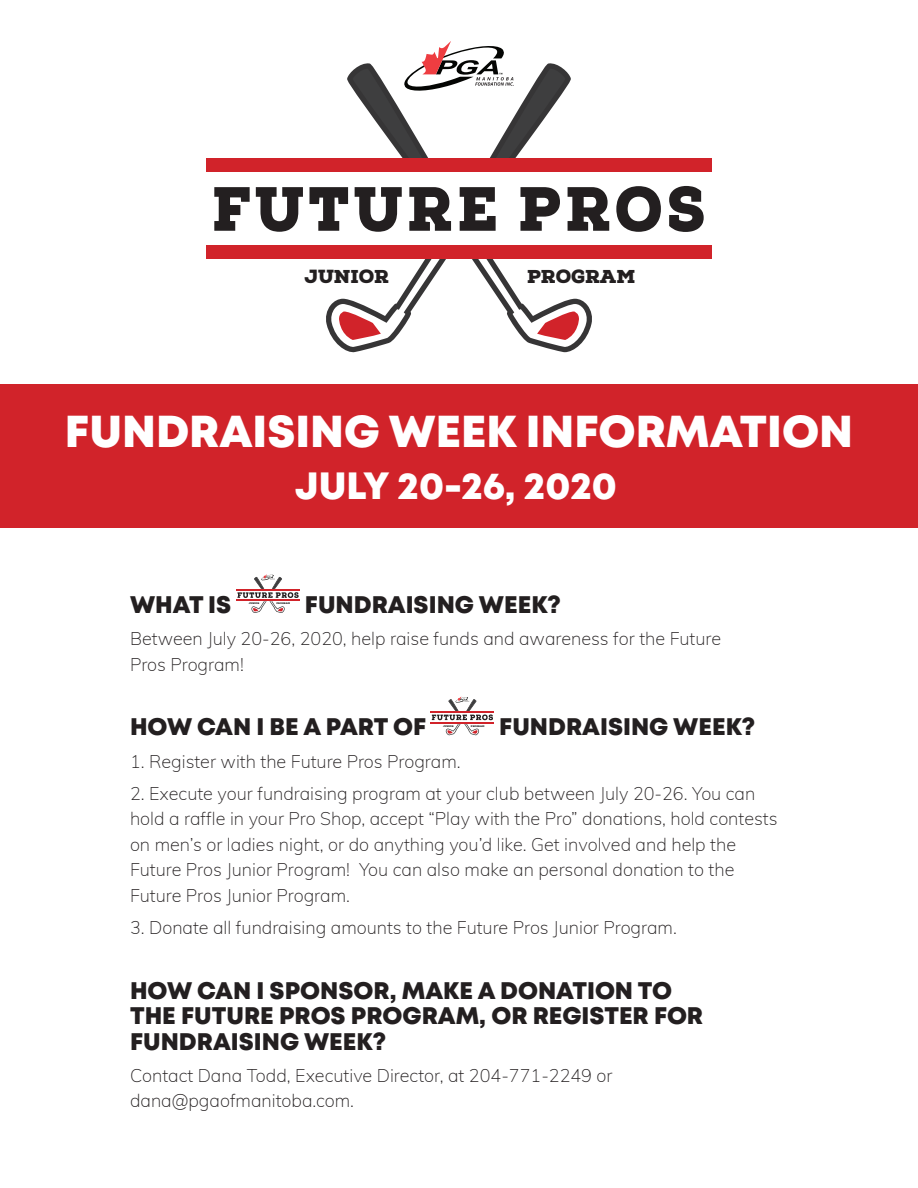
<style>
.page{position:relative;width:918px;height:1188px;background:#fff}
.page>*{position:absolute;margin:0;border:0;box-sizing:border-box;transform-origin:0 0}
.t1{font:44.7px "Mont Heavy DEMO";color:#fff}
.t2{font:37.95px "Mont Heavy DEMO";color:#fff}
.t3{font:24px/25.5px "Mont Heavy DEMO";color:#231f20}
.t4{font:900 18.6px "Nexa Slab";color:#231f20}
.t5{font:200 18px/25.5px "Muli";color:#231f20}
.t6{font:900 2.25px "Nexa Slab";color:#231f20}
</style>
<div class="page">
<hr style="left:236px;top:589px;width:64px;height:1px;background:#d1232a">
<hr style="left:236px;top:600px;width:64px;height:1px;background:#d1232a">
<svg style="left:237px;top:574px;width:62px;height:39px"></svg>
<hr style="left:431px;top:711px;width:63px;height:2px;background:#d1232a">
<hr style="left:431px;top:722px;width:63px;height:2px;background:#d1232a">
<svg style="left:432px;top:696px;width:61px;height:39px"></svg>
<div style="left:0;top:384px;width:918px;height:144px;background:#d1232a"></div>
<svg style="left:471px;top:258px;width:122px;height:94px"></svg>
<svg style="left:325px;top:258px;width:122px;height:95px"></svg>
<svg style="left:214px;top:187px;width:36px;height:44px"></svg>
<svg style="left:256px;top:187px;width:47px;height:45px"></svg>
<svg style="left:309px;top:187px;width:39px;height:44px"></svg>
<svg style="left:355px;top:187px;width:47px;height:45px"></svg>
<svg style="left:409px;top:187px;width:42px;height:44px"></svg>
<svg style="left:460px;top:187px;width:36px;height:44px"></svg>
<svg style="left:520px;top:187px;width:40px;height:44px"></svg>
<svg style="left:568px;top:187px;width:41px;height:44px"></svg>
<svg style="left:616px;top:186px;width:45px;height:46px"></svg>
<svg style="left:669px;top:186px;width:35px;height:46px"></svg>
<div style="left:206px;top:158px;width:506px;height:14px;background:#d1232a"></div>
<div style="left:206px;top:245px;width:506px;height:13px;background:#d1232a"></div>
<svg style="left:347px;top:41px;width:224px;height:117px"></svg>
<p class="t4" style="left:304px;top:265px;width:86px">JUNIOR</p>
<p class="t4" style="left:527px;top:265px;width:110px">PROGRAM</p>
<p class="t1" style="left:65px;top:406px;width:790px">FUNDRAISING WEEK INFORMATION</p>
<p class="t2" style="left:295px;top:464px;width:323px">JULY 20-26, 2020</p>
<p class="t3" style="left:130px;top:593px;width:103px">WHAT IS</p>
<p class="t6" style="left:249px;top:602px;width:12px">JUNIOR</p>
<p class="t6" style="left:277px;top:602px;width:15px">PROGRAM</p>
<p class="t3" style="left:305px;top:593px;width:258px">FUNDRAISING WEEK?</p>
<p class="t5" style="left:130px;top:625px;width:593px">Between July 20-26, 2020, help raise funds and awareness for the Future<br>Pros Program!</p>
<p class="t3" style="left:130px;top:715px;width:298px">HOW CAN I BE A PART OF</p>
<p class="t6" style="left:443px;top:724px;width:12px">JUNIOR</p>
<p class="t6" style="left:471px;top:724px;width:15px">PROGRAM</p>
<p class="t3" style="left:499px;top:715px;width:258px">FUNDRAISING WEEK?</p>
<p class="t5" style="left:130px;top:747px;width:332px">1. Register with the Future Pros Program.</p>
<p class="t5" style="left:130px;top:780px;width:649px">2. Execute your fundraising program at your club between July 20-26. You can hold a raffle in your Pro Shop, accept “Play with the Pro” donations, hold contests on men’s or ladies night, or do anything you’d like. Get involved and help the Future Pros Junior Program! You can also make an personal donation to the Future Pros Junior Program.</p>
<p class="t5" style="left:130px;top:914px;width:548px">3. Donate all fundraising amounts to the Future Pros Junior Program.</p>
<p class="t3" style="left:130px;top:979px;width:575px">HOW CAN I SPONSOR, MAKE A DONATION TO<br>THE FUTURE PROS PROGRAM, OR REGISTER FOR<br>FUNDRAISING WEEK?</p>
<p class="t5" style="left:130px;top:1062px;width:484px">Contact Dana Todd, Executive Director, at 204-771-2249 or dana@pgaofmanitoba.com.</p>
</div>
